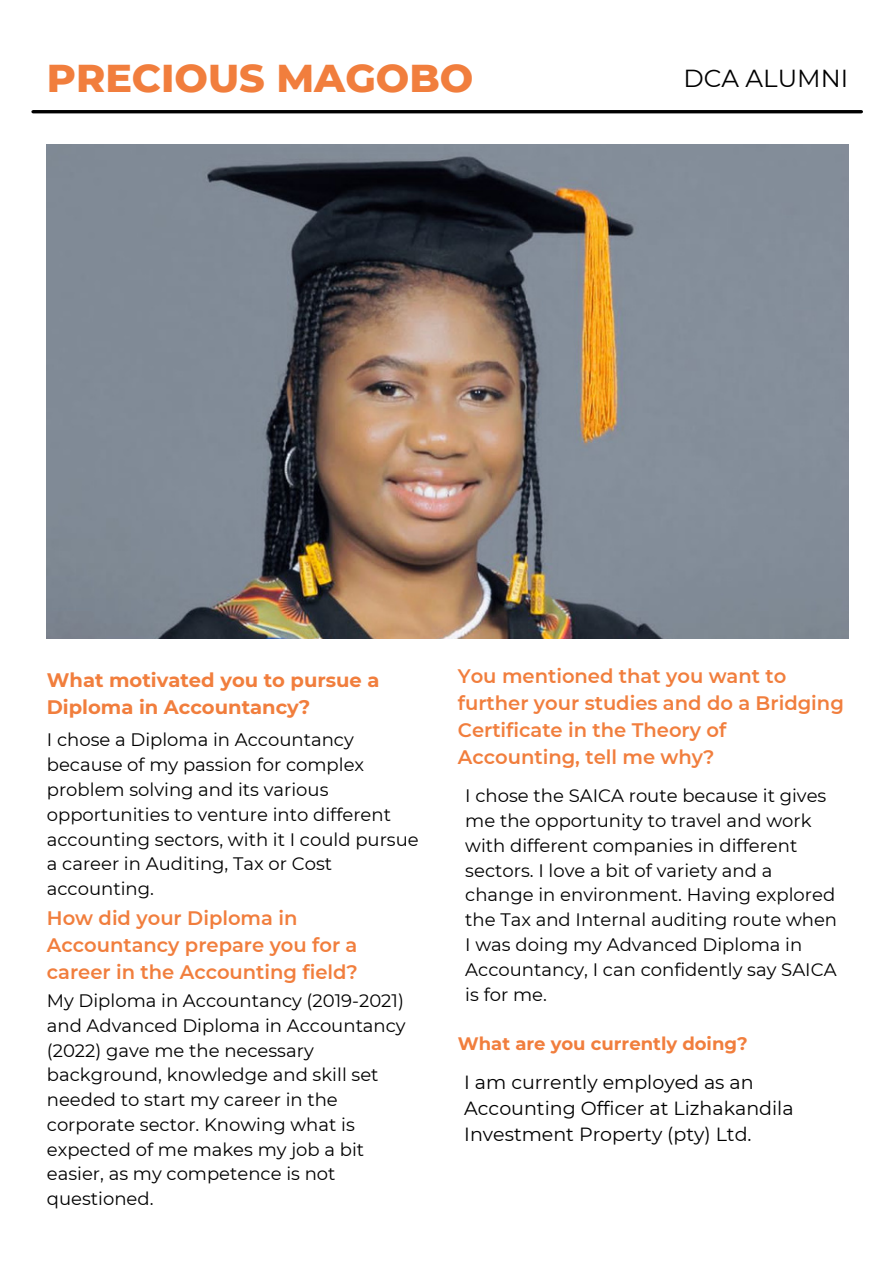
<style>
.page{position:relative;width:894px;height:1264px;background:#fff}
.page>*{position:absolute;margin:0;border:0;box-sizing:border-box;transform-origin:0 0}
.t1{font:800 39.6px "Montserrat";color:#f17e3d}
.t2{font:24.6px "Montserrat";color:#000}
.t3{font:600 19.5px/27px "Montserrat";color:#f17e3d}
.t4{font:700 19.5px/27px "Montserrat";color:#f17e3d}
.t5{font:19.05px/26px "Montserrat";color:#000}
.t6{font:18px/24.8px "Montserrat";color:#000}
.t7{font:700 18px "Montserrat";color:#f17e3d}
</style>
<div class="page">
<img style="left:47px;top:144px;width:800px;height:495px">
<hr style="left:33px;top:110px;width:828px;height:3px;background:#000">
<p class="t1" style="left:47px;top:54px;width:428px">PRECIOUS MAGOBO</p>
<p class="t2" style="left:683px;top:63px;width:166px">DCA ALUMNI</p>
<p class="t4" style="left:47px;top:666px;width:334px">What motivated you to pursue a<br>Diploma in Accountancy?</p>
<p class="t6" style="left:47px;top:727px;width:373px">I chose a Diploma in Accountancy because of my passion for complex problem solving and its various opportunities to venture into different accounting sectors, with it I could pursue a career in Auditing, Tax or Cost accounting.</p>
<p class="t3" style="left:47px;top:904px;width:312px">How did your Diploma in<br>Accountancy prepare you for a career in the Accounting field?</p>
<p class="t6" style="left:47px;top:988px;width:360px">My Diploma in Accountancy (2019-2021) and Advanced Diploma in Accountancy (2022) gave me the necessary background, knowledge and skill set needed to start my career in the corporate sector. Knowing what is expected of me makes my job a bit easier, as my competence is not questioned.</p>
<p class="t3" style="left:457px;top:662px;width:387px">You mentioned that you want to further your studies and do a Bridging<br>Certificate in the Theory of<br>Accounting, tell me why?</p>
<p class="t6" style="left:465px;top:783px;width:373px">I chose the SAICA route because it gives me the opportunity to travel and work with different companies in different sectors. I love a bit of variety and a change in environment. Having explored the Tax and Internal auditing route when I was doing my Advanced Diploma in Accountancy, I can confidently say SAICA is for me.</p>
<p class="t7" style="left:457px;top:1032px;width:291px">What are you currently doing?</p>
<p class="t5" style="left:464px;top:1069px;width:331px">I am currently employed as an<br>Accounting Officer at Lizhakandila<br>Investment Property (pty) Ltd.</p>
</div>
